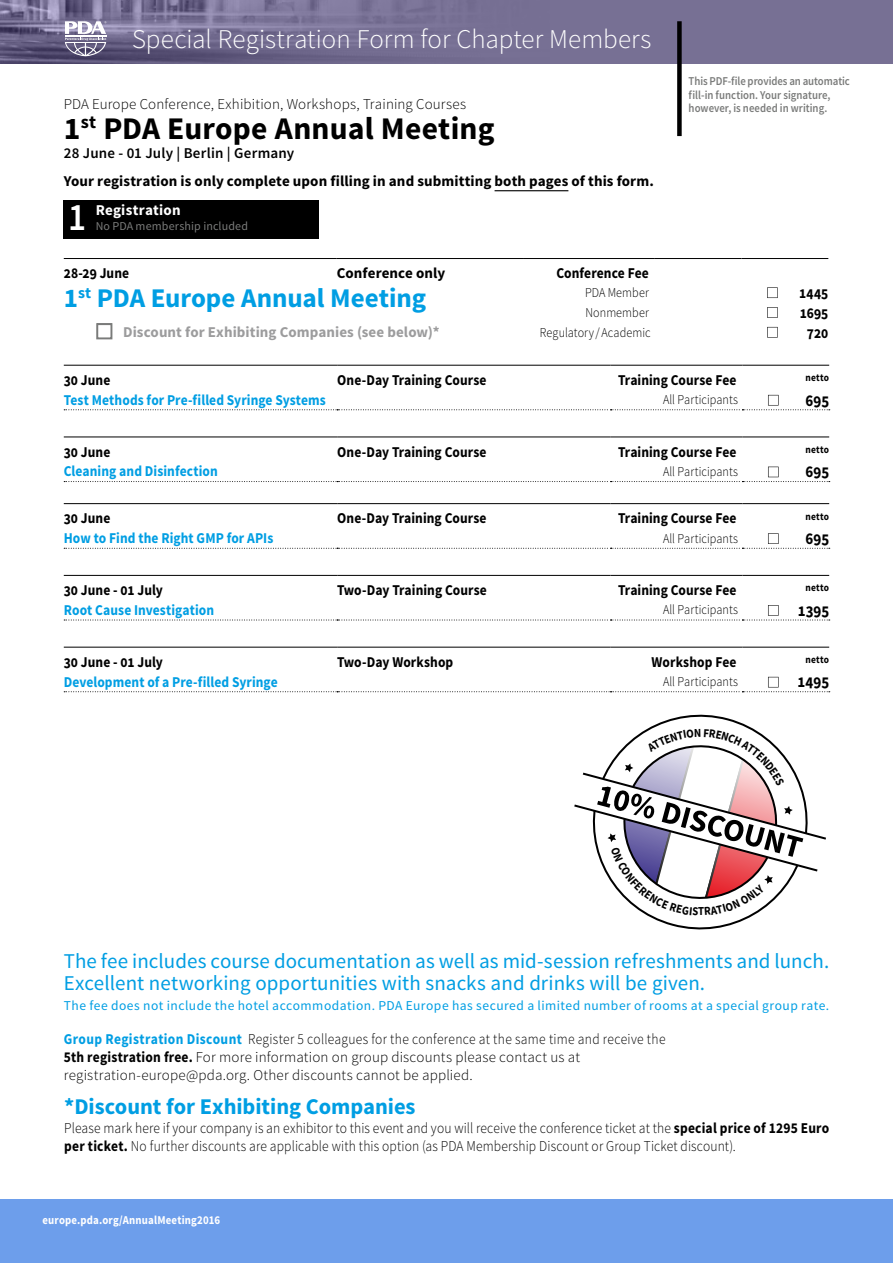
<style>
.page{position:relative;width:893px;height:1263px;background:#fff}
.page>*{position:absolute;margin:0;border:0;box-sizing:border-box;transform-origin:0 0}
.t1{font:600 39px "Source Sans Pro";color:#fff;scale:.9 1}
.t2{font:700 31.5px "Source Sans Pro";letter-spacing:.005em;color:#000}
.t3{font:300 27px "Source Sans Pro";color:#fff}
.t4{font:700 27px "Source Sans Pro";letter-spacing:-.005em;color:#009ee3}
.t5{font:700 22.5px "Source Sans Pro";letter-spacing:-.005em;color:#009ee3}
.t6{font:21px/22.5px "Source Sans Pro";letter-spacing:.005em;color:#009ee3}
.t7{font:700 16.5px "Source Sans Pro";letter-spacing:.005em;color:#000;scale:.9 1}
.t8{font:300 15px/18px "Source Sans Pro";letter-spacing:.01em;color:#000;scale:.9 1}
.t9{font:700 15px "Source Sans Pro";letter-spacing:.005em;color:#000;scale:.9 1}
.t10{font:700 15px "Source Sans Pro";letter-spacing:.005em;color:#009ee3;scale:.9 1}
.t11{font:700 15px "Source Sans Pro";letter-spacing:.005em;color:#000}
.t12{font:300 15px "Source Sans Pro";letter-spacing:.01em;color:#000}
.t13{font:700 15px "Source Sans Pro";letter-spacing:.005em;color:#9c9c9d}
.t14{font:600 15px "Source Sans Pro";letter-spacing:.015em;color:#000}
.t15{font:700 15px "Source Sans Pro";letter-spacing:.015em;color:#fff}
.t16{font:300 13.5px "Source Sans Pro";letter-spacing:.005em;color:#000;scale:.9 1}
.t17{font:13.5px "Source Sans Pro";letter-spacing:.04em;color:#009ee3}
.t18{font:600 12px/13.5px "Source Sans Pro";color:#7a7b7a;scale:.9 1}
.t19{font:700 12px "Source Sans Pro";letter-spacing:.015em;color:#fff;scale:.9 1}
.t20{font:12px "Source Sans Pro";letter-spacing:.01em;color:#7a7b7a}
.t21{font:700 10.5px "Source Sans Pro";letter-spacing:.02em;color:#000;scale:.9 1}
.s1{font-weight:700;color:#009ee3}
.s2{font-weight:700}
</style>
<div class="page">
<div style="left:0;top:1199px;width:893px;height:64px;background:#6d9eeb"></div>
<div style="left:0;top:0;width:893px;height:64px;background:#777094"></div>
<img style="left:0;top:0;width:399px;height:64px">
<svg style="left:65px;top:21px;width:41px;height:35px"></svg>
<hr style="left:495px;top:190px;width:73px;height:1px;background:#000">
<div style="left:64px;top:200px;width:255px;height:38px;background:#000"></div>
<hr style="left:742px;top:365px;width:87px;height:1px;background:#000">
<hr style="left:64px;top:365px;width:273px;height:1px;background:#000">
<hr style="left:337px;top:365px;width:274px;height:1px;background:#000">
<hr style="left:611px;top:365px;width:131px;height:1px;background:#000">
<svg style="left:64px;top:395px;width:766px;height:15px"></svg>
<hr style="left:742px;top:503px;width:87px;height:1px;background:#000">
<hr style="left:64px;top:503px;width:273px;height:1px;background:#000">
<hr style="left:337px;top:503px;width:274px;height:1px;background:#000">
<hr style="left:611px;top:503px;width:131px;height:1px;background:#000">
<svg style="left:64px;top:533px;width:766px;height:16px"></svg>
<hr style="left:742px;top:437px;width:87px;height:1px;background:#000">
<hr style="left:64px;top:437px;width:273px;height:1px;background:#000">
<hr style="left:337px;top:437px;width:274px;height:1px;background:#000">
<hr style="left:611px;top:437px;width:131px;height:1px;background:#000">
<svg style="left:64px;top:467px;width:766px;height:15px"></svg>
<hr style="left:742px;top:575px;width:87px;height:1px;background:#000">
<hr style="left:64px;top:575px;width:273px;height:1px;background:#000">
<hr style="left:337px;top:575px;width:274px;height:1px;background:#000">
<hr style="left:611px;top:575px;width:131px;height:1px;background:#000">
<svg style="left:64px;top:605px;width:766px;height:16px"></svg>
<hr style="left:742px;top:647px;width:87px;height:1px;background:#000">
<hr style="left:64px;top:647px;width:273px;height:1px;background:#000">
<hr style="left:337px;top:647px;width:274px;height:1px;background:#000">
<hr style="left:611px;top:647px;width:131px;height:1px;background:#000">
<svg style="left:64px;top:677px;width:766px;height:15px"></svg>
<div style="left:677px;top:21px;width:5px;height:115px;background:#000"></div>
<hr style="left:64px;top:258px;width:273px;height:1px;background:#000">
<hr style="left:337px;top:258px;width:186px;height:1px;background:#000">
<hr style="left:523px;top:258px;width:132px;height:1px;background:#000">
<hr style="left:655px;top:258px;width:87px;height:1px;background:#000">
<hr style="left:742px;top:258px;width:86px;height:1px;background:#000">
<svg style="left:767px;top:287px;width:11px;height:11px"></svg>
<svg style="left:767px;top:307px;width:11px;height:11px"></svg>
<svg style="left:767px;top:327px;width:11px;height:11px"></svg>
<svg style="left:96px;top:323px;width:17px;height:17px"></svg>
<svg style="left:646px;top:714px;width:108px;height:216px"></svg>
<svg style="left:574px;top:729px;width:252px;height:186px"></svg>
<h3 class="t3" style="left:132px;top:23px;width:521px">Special Registration Form for Chapter Members</h3>
<p class="t12" style="left:64px;top:95px;width:404px">PDA Europe Conference, Exhibition, Workshops, Training Courses</p>
<h2 class="t2" style="left:64px;top:108px;width:432px">1<sup>st</sup> PDA Europe Annual Meeting</h2>
<p class="t14" style="left:64px;top:144px;width:232px">28 June - 01 July | Berlin | Germany</p>
<p class="t11" style="left:64px;top:172px;width:592px">Your registration is only complete upon filling in and submitting both pages of this form.</p>
<h1 class="t1" style="left:68px;top:193px;width:22px">1</h1>
<p class="t15" style="left:96px;top:201px;width:87px">Registration</p>
<p class="t20" style="left:96px;top:218px;width:154px">No PDA membership included</p>
<p class="t18" style="left:689px;top:75px;width:181px">This PDF-file provides an automatic fill-in function. Your signature, however, is needed in writing.</p>
<p class="t9" style="left:64px;top:264px;width:74px">28-29 June</p>
<p class="t11" style="left:337px;top:264px;width:110px">Conference only</p>
<p class="t9" style="left:556px;top:264px;width:104px">Conference Fee</p>
<h3 class="t4" style="left:64px;top:281px;width:364px">1<sup>st</sup> PDA Europe Annual Meeting</h3>
<p class="t16" style="left:585px;top:285px;width:72px">PDA Member</p>
<p class="t9" style="left:799px;top:283px;width:34px">1445</p>
<p class="t16" style="left:585px;top:305px;width:72px">Nonmember</p>
<p class="t9" style="left:800px;top:303px;width:33px">1695</p>
<p class="t13" style="left:123px;top:322px;width:318px">Discount for Exhibiting Companies (see below)*</p>
<p class="t16" style="left:540px;top:324px;width:124px">Regulatory /Academic</p>
<p class="t9" style="left:807px;top:323px;width:26px">720</p>
<p class="t9" style="left:64px;top:370px;width:53px">30 June</p>
<p class="t9" style="left:337px;top:370px;width:167px">One-Day Training Course</p>
<p class="t9" style="left:618px;top:370px;width:133px">Training Course Fee</p>
<p class="t21" style="left:806px;top:371px;width:28px">netto</p>
<p class="t10" style="left:64px;top:390px;width:293px">Test Methods for Pre-filled Syringe Systems</p>
<p class="t16" style="left:663px;top:391px;width:85px">All Participants</p>
<p class="t7" style="left:806px;top:389px;width:28px">695</p>
<p class="t9" style="left:64px;top:442px;width:53px">30 June</p>
<p class="t9" style="left:337px;top:442px;width:167px">One-Day Training Course</p>
<p class="t9" style="left:618px;top:442px;width:133px">Training Course Fee</p>
<p class="t21" style="left:806px;top:443px;width:28px">netto</p>
<p class="t10" style="left:64px;top:462px;width:173px">Cleaning and Disinfection</p>
<p class="t16" style="left:663px;top:463px;width:85px">All Participants</p>
<p class="t7" style="left:806px;top:461px;width:28px">695</p>
<p class="t9" style="left:64px;top:509px;width:53px">30 June</p>
<p class="t9" style="left:337px;top:509px;width:167px">One-Day Training Course</p>
<p class="t9" style="left:618px;top:509px;width:133px">Training Course Fee</p>
<p class="t21" style="left:806px;top:509px;width:28px">netto</p>
<p class="t10" style="left:64px;top:528px;width:234px">How to Find the Right GMP for APIs</p>
<p class="t16" style="left:663px;top:530px;width:85px">All Participants</p>
<p class="t7" style="left:806px;top:528px;width:28px">695</p>
<p class="t9" style="left:64px;top:580px;width:112px">30 June - 01 July</p>
<p class="t9" style="left:337px;top:580px;width:168px">Two-Day Training Course</p>
<p class="t9" style="left:618px;top:580px;width:133px">Training Course Fee</p>
<p class="t21" style="left:806px;top:581px;width:28px">netto</p>
<p class="t10" style="left:64px;top:600px;width:169px">Root Cause Investigation</p>
<p class="t16" style="left:663px;top:602px;width:85px">All Participants</p>
<p class="t7" style="left:798px;top:600px;width:37px">1395</p>
<p class="t9" style="left:64px;top:652px;width:112px">30 June - 01 July</p>
<p class="t9" style="left:337px;top:652px;width:131px">Two-Day Workshop</p>
<p class="t9" style="left:652px;top:652px;width:96px">Workshop Fee</p>
<p class="t21" style="left:806px;top:653px;width:28px">netto</p>
<p class="t10" style="left:64px;top:672px;width:239px">Development of a Pre-filled Syringe</p>
<p class="t16" style="left:663px;top:673px;width:85px">All Participants</p>
<p class="t7" style="left:798px;top:671px;width:37px">1495</p>
<h3 class="t6" style="left:64px;top:950px;width:767px">The fee includes course documentation as well as mid-session refreshments and lunch.<br>Excellent networking opportunities with snacks and drinks will be given.</h3>
<p class="t17" style="left:64px;top:997px;width:767px">The fee does not include the hotel accommodation. PDA Europe has secured a limited number of rooms at a special group rate.</p>
<p class="t8" style="left:64px;top:1030px;width:670px"><span class="s1">Group Registration Discount</span> Register 5 colleagues for the conference at the same time and receive the<br><span class="s2">5th registration free.</span> For more information on group discounts please contact us at registration-europe@pda.org. Other discounts cannot be applied.</p>
<h3 class="t5" style="left:64px;top:1092px;width:353px">*Discount for Exhibiting Companies</h3>
<p class="t8" style="left:64px;top:1119px;width:851px">Please mark here if your company is an exhibitor to this event and you will receive the conference ticket at the <span class="s2">special price of 1295 Euro per ticket.</span> No further discounts are applicable with this option (as PDA Membership Discount or Group Ticket discount).</p>
<p class="t19" style="left:43px;top:1212px;width:199px">europe.pda.org/AnnualMeeting2016</p>
</div>
